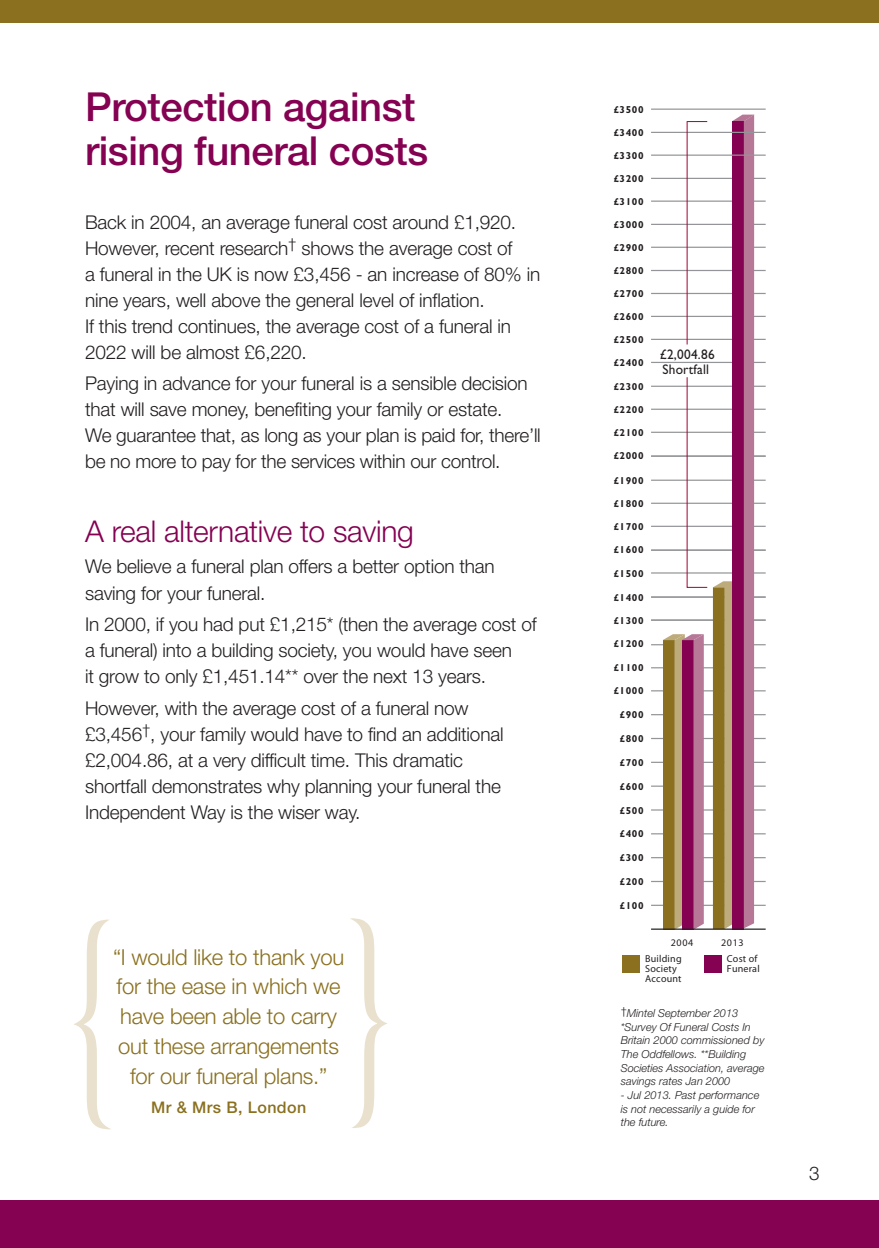
<style>
.page{position:relative;width:879px;height:1248px;background:#fff}
.page>*{position:absolute;margin:0;border:0;box-sizing:border-box;transform-origin:0 0}
.t1{font:300 225.8px "Helvetica";color:#e9e1ce;scale:.7 1}
.t2{font:500 40px/44px "Helvetica Neue";letter-spacing:-.01em;color:#850152}
.t3{font:300 30px "Helvetica Neue";letter-spacing:-.01em;color:#850152}
.t4{font:300 22px/29.8px "Helvetica Neue";letter-spacing:-.01em;color:#8a701f;text-align:center}
.t5{font:300 19px/26px "Helvetica Neue";letter-spacing:-.01em;color:#231f20}
.t6{font:300 18.8px "Helvetica Neue";color:#231f20}
.t7{font:500 16px "Helvetica Neue";letter-spacing:.025em;color:#8a701f}
.t8{font:14px/15.2px "Gill Sans";letter-spacing:.02em;color:#231f20;scale:.96 1}
.t9{font:italic 300 11px/13.6px "Helvetica Neue";color:#231f20}
.t10{font:700 10px "Gill Sans Std";letter-spacing:.06em;color:#231f20}
.t11{font:10px/10px "Gill Sans Std";letter-spacing:.02em;color:#231f20}
.t12{font:10px "Gill Sans Hta Bold Plain";letter-spacing:.06em;color:#231f20}
</style>
<div class="page">
<div style="left:0;top:0;width:879px;height:22px;background:#8a701f"></div>
<div style="left:0;top:1199px;width:879px;height:48px;background:#850152"></div>
<hr style="left:651px;top:178px;width:114px;height:1px;background:#939598">
<hr style="left:651px;top:904px;width:114px;height:1px;background:#939598">
<hr style="left:651px;top:880px;width:114px;height:2px;background:#939598">
<hr style="left:651px;top:857px;width:114px;height:1px;background:#939598">
<hr style="left:651px;top:833px;width:114px;height:1px;background:#939598">
<hr style="left:651px;top:809px;width:114px;height:1px;background:#939598">
<hr style="left:651px;top:785px;width:114px;height:1px;background:#939598">
<hr style="left:651px;top:761px;width:114px;height:1px;background:#939598">
<hr style="left:651px;top:737px;width:114px;height:2px;background:#939598">
<hr style="left:651px;top:714px;width:114px;height:1px;background:#939598">
<hr style="left:651px;top:690px;width:114px;height:1px;background:#939598">
<hr style="left:651px;top:572px;width:114px;height:1px;background:#939598">
<hr style="left:651px;top:596px;width:114px;height:1px;background:#939598">
<hr style="left:651px;top:667px;width:114px;height:1px;background:#939598">
<hr style="left:651px;top:619px;width:114px;height:1px;background:#939598">
<hr style="left:651px;top:644px;width:114px;height:1px;background:#939598">
<hr style="left:651px;top:549px;width:114px;height:1px;background:#939598">
<hr style="left:651px;top:525px;width:114px;height:2px;background:#939598">
<hr style="left:651px;top:502px;width:114px;height:2px;background:#939598">
<hr style="left:651px;top:479px;width:114px;height:2px;background:#939598">
<hr style="left:651px;top:455px;width:114px;height:1px;background:#939598">
<hr style="left:651px;top:431px;width:114px;height:2px;background:#939598">
<hr style="left:651px;top:408px;width:114px;height:2px;background:#939598">
<hr style="left:651px;top:385px;width:114px;height:2px;background:#939598">
<hr style="left:651px;top:362px;width:114px;height:1px;background:#939598">
<hr style="left:651px;top:339px;width:114px;height:1px;background:#939598">
<hr style="left:651px;top:316px;width:114px;height:1px;background:#939598">
<hr style="left:651px;top:247px;width:114px;height:1px;background:#939598">
<hr style="left:651px;top:224px;width:114px;height:1px;background:#939598">
<hr style="left:651px;top:200px;width:114px;height:2px;background:#939598">
<hr style="left:651px;top:270px;width:114px;height:1px;background:#939598">
<hr style="left:651px;top:293px;width:114px;height:1px;background:#939598">
<div style="left:704px;top:954px;width:18px;height:18px;background:#850152"></div>
<div style="left:622px;top:955px;width:18px;height:17px;background:#8a701f"></div>
<hr style="left:651px;top:928px;width:114px;height:1px;background:#231f20">
<hr style="left:651px;top:154px;width:114px;height:2px;background:#939598">
<hr style="left:651px;top:132px;width:114px;height:1px;background:#939598">
<hr style="left:651px;top:108px;width:114px;height:2px;background:#939598">
<svg style="left:662px;top:115px;width:92px;height:814px"></svg>
<hr style="left:686px;top:121px;width:1px;height:223px;background:#a50134">
<h2 class="t2" style="left:85px;top:83px;width:344px">Protection against rising funeral costs</h2>
<p class="t5" style="left:85px;top:208px;width:457px">Back in 2004, an average funeral cost around £1,920.<br>However, recent research<sup>†</sup> shows the average cost of<br>a funeral in the UK is now £3,456 - an increase of 80% in nine years, well above the general level of inflation.<br>If this trend continues, the average cost of a funeral in 2022 will be almost £6,220.</p>
<p class="t5" style="left:85px;top:369px;width:457px">Paying in advance for your funeral is a sensible decision that will save money, benefiting your family or estate.<br>We guarantee that, as long as your plan is paid for, there’ll be no more to pay for the services within our control.</p>
<h3 class="t3" style="left:85px;top:507px;width:330px">A real alternative to saving</h3>
<p class="t5" style="left:85px;top:552px;width:411px">We believe a funeral plan offers a better option than saving for your funeral.</p>
<p class="t5" style="left:85px;top:610px;width:453px">In 2000, if you had put £1,215* (then the average cost of a funeral) into a building society, you would have seen<br>it grow to only £1,451.14** over the next 13 years.</p>
<p class="t5" style="left:85px;top:694px;width:420px">However, with the average cost of a funeral now £3,456<sup>†</sup>, your family would have to find an additional £2,004.86, at a very difficult time. This dramatic shortfall demonstrates why planning your funeral the Independent Way is the wiser way.</p>
<h1 class="t1" style="left:67px;top:824px;width:470px">{ }</h1>
<p class="t4" style="left:113px;top:940px;width:233px">“I would like to thank you for the ease in which we have been able to carry out these arrangements for our funeral plans.”</p>
<p class="t7" style="left:151px;top:1094px;width:156px">Mr &amp; Mrs B, London</p>
<p class="t10" style="left:614px;top:106px;width:31px">£3500</p>
<p class="t10" style="left:614px;top:129px;width:31px">£3400</p>
<p class="t10" style="left:614px;top:152px;width:31px">£3300</p>
<p class="t10" style="left:614px;top:175px;width:31px">£3200</p>
<p class="t10" style="left:614px;top:198px;width:31px">£3100</p>
<p class="t10" style="left:614px;top:221px;width:31px">£3000</p>
<p class="t10" style="left:614px;top:244px;width:31px">£2900</p>
<p class="t10" style="left:614px;top:267px;width:31px">£2800</p>
<p class="t10" style="left:614px;top:290px;width:31px">£2700</p>
<p class="t10" style="left:614px;top:313px;width:31px">£2600</p>
<p class="t10" style="left:614px;top:336px;width:31px">£2500</p>
<p class="t10" style="left:614px;top:359px;width:31px">£2400</p>
<p class="t10" style="left:614px;top:383px;width:31px">£2300</p>
<p class="t10" style="left:614px;top:406px;width:31px">£2200</p>
<p class="t10" style="left:614px;top:429px;width:31px">£2100</p>
<p class="t10" style="left:614px;top:452px;width:31px">£2000</p>
<p class="t10" style="left:614px;top:477px;width:31px">£1900</p>
<p class="t10" style="left:614px;top:500px;width:31px">£1800</p>
<p class="t10" style="left:614px;top:523px;width:31px">£1700</p>
<p class="t10" style="left:614px;top:546px;width:31px">£1600</p>
<p class="t10" style="left:614px;top:569px;width:31px">£1500</p>
<p class="t10" style="left:614px;top:593px;width:31px">£1400</p>
<p class="t10" style="left:614px;top:616px;width:31px">£1300</p>
<p class="t10" style="left:614px;top:639px;width:31px">£1200</p>
<p class="t10" style="left:614px;top:663px;width:31px">£1100</p>
<p class="t10" style="left:614px;top:687px;width:31px">£1000</p>
<p class="t10" style="left:620px;top:711px;width:25px">£900</p>
<p class="t10" style="left:620px;top:735px;width:25px">£800</p>
<p class="t10" style="left:620px;top:758px;width:25px">£700</p>
<p class="t10" style="left:620px;top:782px;width:25px">£600</p>
<p class="t10" style="left:620px;top:806px;width:25px">£500</p>
<p class="t10" style="left:620px;top:830px;width:25px">£400</p>
<p class="t10" style="left:620px;top:854px;width:25px">£300</p>
<p class="t10" style="left:620px;top:877px;width:25px">£200</p>
<p class="t10" style="left:620px;top:901px;width:25px">£100</p>
<p class="t8" style="left:660px;top:348px;width:59px">£2,004.86<br>Shortfall</p>
<p class="t12" style="left:671px;top:938px;width:24px">2004</p>
<p class="t12" style="left:721px;top:938px;width:24px">2013</p>
<p class="t11" style="left:645px;top:954px;width:38px">Building<br>Society<br>Account</p>
<p class="t11" style="left:727px;top:954px;width:34px">Cost of<br>Funeral</p>
<p class="t9" style="left:621px;top:1005px;width:145px"><sup>†</sup>Mintel September 2013 *Survey Of Funeral Costs In<br>Britain 2000 commissioned by<br>The Oddfellows. **Building<br>Societies Association, average savings rates Jan 2000</p>
<p class="t9" style="left:621px;top:1087px;width:140px">- Jul 2013. Past performance is not necessarily a guide for the future.</p>
<p class="t6" style="left:809px;top:1158px;width:12px">3</p>
</div>
